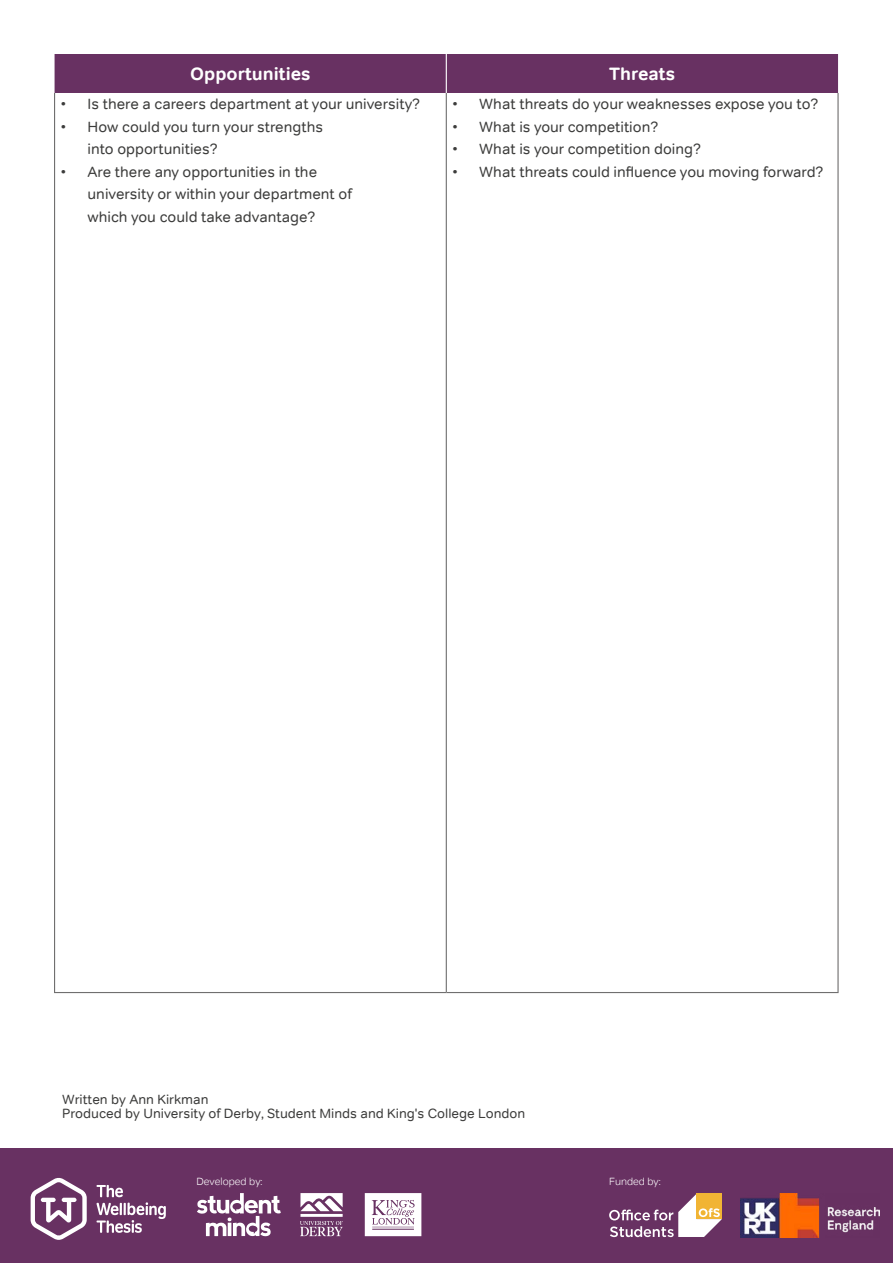
<style>
.page{position:relative;width:893px;height:1263px;background:#fff}
.page>*{position:absolute;margin:0;border:0;box-sizing:border-box;transform-origin:0 0}
.t1{font:700 18px "Tondo";color:#fff}
.t2{font:15px/22.5px "Tondo";color:#3c3c3b}
.t3{font:13.5px/14.9px "Tondo";color:#3c3c3b}
.t4{font:300 10.5px "Tondo";color:#fff}
</style>
<div class="page">
<div style="left:0;top:1148px;width:893px;height:115px;background:#683162"></div>
<svg style="left:365px;top:1193px;width:56px;height:43px;background:#e9e1e8"></svg>
<svg style="left:300px;top:1193px;width:43px;height:43px"></svg>
<svg style="left:197px;top:1193px;width:84px;height:43px"></svg>
<svg style="left:609px;top:1194px;width:113px;height:43px"></svg>
<svg style="left:31px;top:1178px;width:56px;height:62px"></svg>
<svg style="left:97px;top:1185px;width:69px;height:48px"></svg>
<img style="left:741px;top:1193px;width:138px;height:44px">
<div style="left:55px;top:54px;width:783px;height:39px;background:#683162"></div>
<hr style="left:54px;top:93px;width:1px;height:899px;background:#706f6f">
<hr style="left:837px;top:93px;width:2px;height:899px;background:#706f6f">
<hr style="left:54px;top:992px;width:392px;height:1px;background:#706f6f">
<hr style="left:446px;top:992px;width:393px;height:1px;background:#706f6f">
<hr style="left:446px;top:54px;width:1px;height:39px;background:#fff">
<hr style="left:446px;top:93px;width:1px;height:899px;background:#706f6f">
<p class="t1" style="left:190px;top:63px;width:122px">Opportunities</p>
<p class="t1" style="left:609px;top:63px;width:67px">Threats</p>
<p class="t2" style="left:61px;top:93px;width:361px">• Is there a careers department at your university?</p>
<p class="t2" style="left:88px;top:115px;width:237px;text-indent:-27px">• How could you turn your strengths into opportunities?</p>
<p class="t2" style="left:88px;top:160px;width:266px;text-indent:-27px">• Are there any opportunities in the university or within your department of which you could take advantage?</p>
<p class="t2" style="left:452px;top:93px;width:368px">• What threats do your weaknesses expose you to?</p>
<p class="t2" style="left:452px;top:115px;width:208px">• What is your competition?</p>
<p class="t2" style="left:452px;top:138px;width:250px">• What is your competition doing?</p>
<p class="t2" style="left:452px;top:160px;width:373px">• What threats could influence you moving forward?</p>
<p class="t3" style="left:62px;top:1091px;width:465px">Written by Ann Kirkman<br>Produced by University of Derby, Student Minds and King's College London</p>
<p class="t4" style="left:196px;top:1175px;width:68px">Developed by:</p>
<p class="t4" style="left:609px;top:1175px;width:53px">Funded by:</p>
</div>
